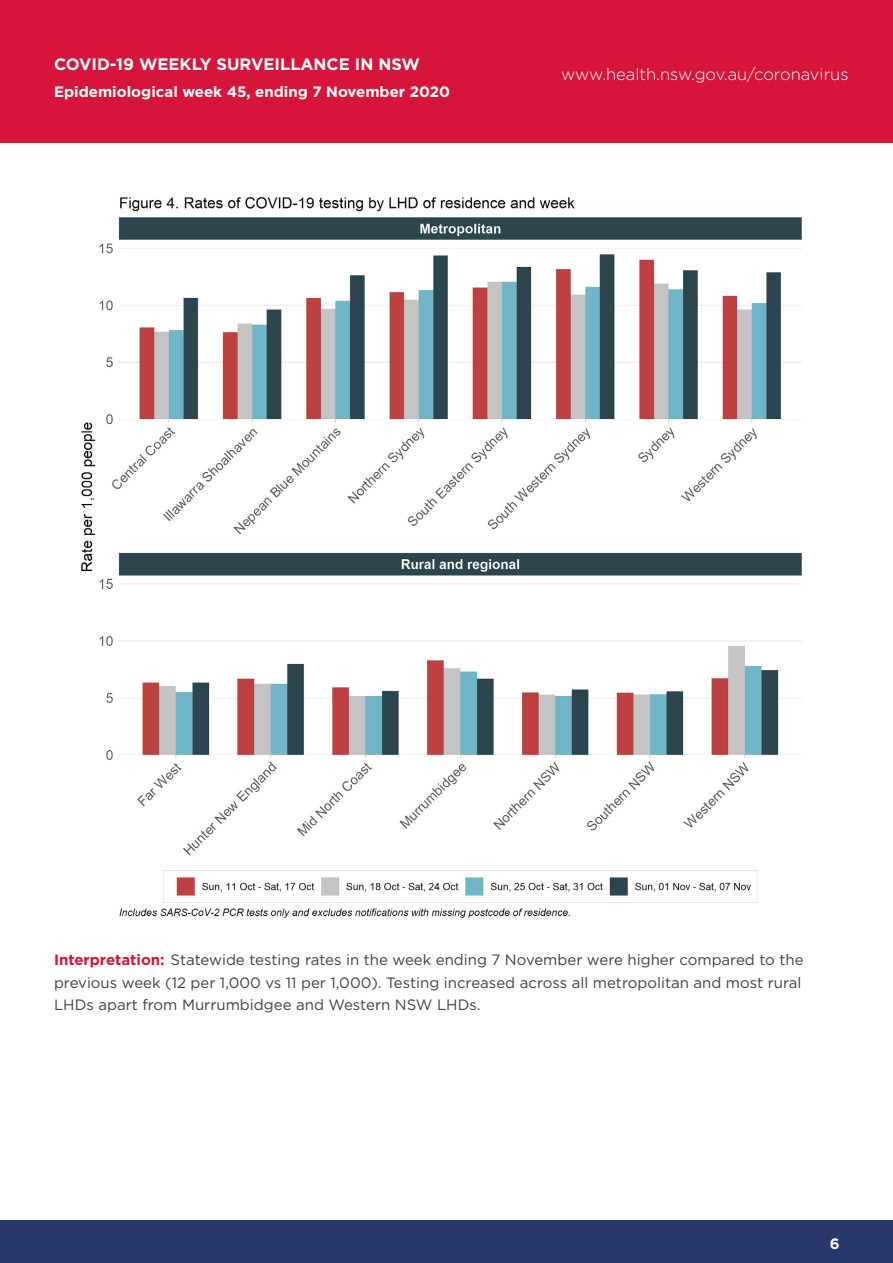
<style>
.page{position:relative;width:893px;height:1263px;background:#fff}
.page>*{position:absolute;margin:0;border:0;box-sizing:border-box;transform-origin:0 0}
.t1{font:300 16.5px "Gotham";color:#fff}
.t2{font:700 16.5px "Gotham";color:#fff}
.t3{font:15px/22.5px "Gotham";color:#414042}
.t4{font:700 15px "Gotham";color:#fff}
.s1{font-weight:700;color:#d7153a}
</style>
<div class="page">
<div style="left:0;top:0;width:893px;height:143px;background:#d7153a"></div>
<div style="left:1px;top:1220px;width:892px;height:43px;background:#28386c"></div>
<img style="left:81px;top:197px;width:721px;height:722px">
<p class="t2" style="left:54px;top:55px;width:368px">COVID-19 WEEKLY SURVEILLANCE IN NSW</p>
<p class="t4" style="left:54px;top:83px;width:398px">Epidemiological week 45, ending 7 November 2020</p>
<p class="t1" style="left:561px;top:65px;width:289px">www.health.nsw.gov.au/coronavirus</p>
<p class="t3" style="left:54px;top:949px;width:751px"><span class="s1">Interpretation:</span> Statewide testing rates in the week ending 7 November were higher compared to the previous week (12 per 1,000 vs 11 per 1,000). Testing increased across all metropolitan and most rural<br>LHDs apart from Murrumbidgee and Western NSW LHDs.</p>
<p class="t4" style="left:830px;top:1235px;width:11px">6</p>
</div>
